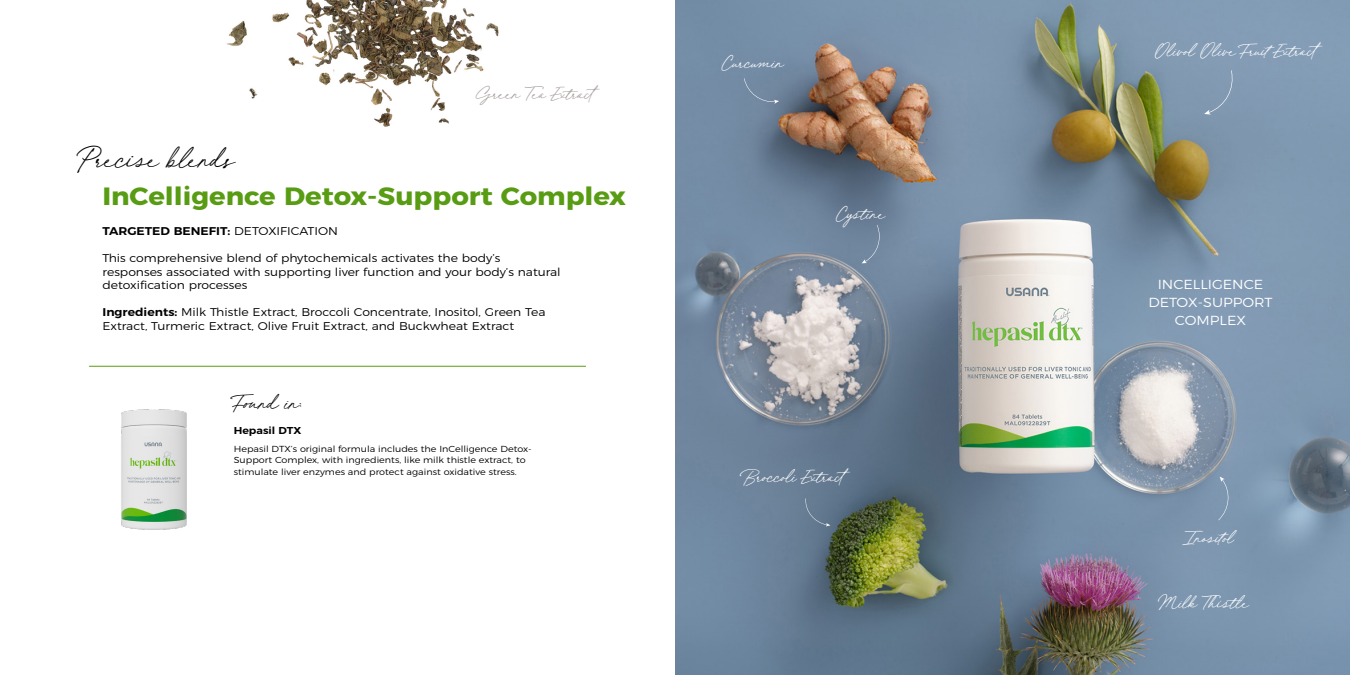
<style>
.page{position:relative;width:1350px;height:675px;background:#fff}
.page>*{position:absolute;margin:0;border:0;box-sizing:border-box;transform-origin:0 0}
.t1{font:30px "Juniperand Sage Slanted";color:#000}
.t2{font:700 25px "Montserrat";color:#589c13;scale:1.1 1}
.t3{font:22.5px "Juniperand Sage Slanted";color:#000}
.t4{font:18.75px "Juniperand Sage Slanted";color:#fff}
.t5{font:18.75px "Juniperand Sage Slanted";color:#a39b99}
.t6{font:300 13.12px/18.1px "Montserrat";color:#fff;text-align:center;scale:1.1 1}
.t7{font:300 11.25px/13.5px "Montserrat";color:#000;scale:1.1 1}
.t8{font:600 11.25px "Montserrat";color:#000;scale:1.1 1}
.t9{font:600 10px "Montserrat";color:#000;scale:1.1 1}
.t10{font:300 8.75px/11.2px "Montserrat";color:#000;scale:1.1 1}
.s1{font-weight:300}
.s2{font-weight:600}
</style>
<div class="page">
<img style="left:675px;top:0;width:675px;height:675px">
<img style="left:121px;top:409px;width:66px;height:121px">
<hr style="left:89px;top:366px;width:497px;height:1px;background:#589c13">
<svg style="left:1204px;top:70px;width:32px;height:45px"></svg>
<svg style="left:744px;top:78px;width:35px;height:26px"></svg>
<svg style="left:862px;top:225px;width:21px;height:38px"></svg>
<svg style="left:1218px;top:477px;width:14px;height:43px"></svg>
<svg style="left:805px;top:498px;width:25px;height:28px"></svg>
<img style="left:227px;top:0;width:272px;height:127px">
<h3 class="t5" style="left:477px;top:80px;width:124px">Green Tea Extract</h3>
<h1 class="t1" style="left:79px;top:138px;width:157px">Precise blends</h1>
<h2 class="t2" style="left:102px;top:176px;width:477px">InCelligence Detox-Support Complex</h2>
<p class="t8" style="left:102px;top:222px;width:216px">TARGETED BENEFIT: <span class="s1">DETOXIFICATION</span></p>
<p class="t7" style="left:102px;top:251px;width:418px">This comprehensive blend of phytochemicals activates the body’s responses associated with supporting liver function and your body’s natural detoxification processes</p>
<p class="t7" style="left:102px;top:305px;width:404px"><span class="s2">Ingredients:</span> Milk Thistle Extract, Broccoli Concentrate, Inositol, Green Tea<br>Extract, Turmeric Extract, Olive Fruit Extract, and Buckwheat Extract</p>
<h3 class="t3" style="left:234px;top:388px;width:71px">Found in:</h3>
<p class="t9" style="left:234px;top:422px;width:63px">Hepasil DTX</p>
<p class="t10" style="left:234px;top:443px;width:272px">Hepasil DTX’s original formula includes the InCelligence Detox-<br>Support Complex, with ingredients, like milk thistle extract, to stimulate liver enzymes and protect against oxidative stress.</p>
<h3 class="t4" style="left:722px;top:49px;width:63px">Curcumin</h3>
<h3 class="t4" style="left:836px;top:201px;width:50px">Cystine</h3>
<h3 class="t4" style="left:744px;top:463px;width:108px">Broccoli Extract</h3>
<h3 class="t4" style="left:1154px;top:38px;width:170px">Olivol Olive FruitExtract</h3>
<p class="t6" style="left:1148px;top:274px;width:114px">INCELLIGENCE<br>DETOX-SUPPORT<br>COMPLEX</p>
<h3 class="t4" style="left:1188px;top:524px;width:47px">Inositol</h3>
<h3 class="t4" style="left:1160px;top:590px;width:90px">Milk Thistle</h3>
</div>
